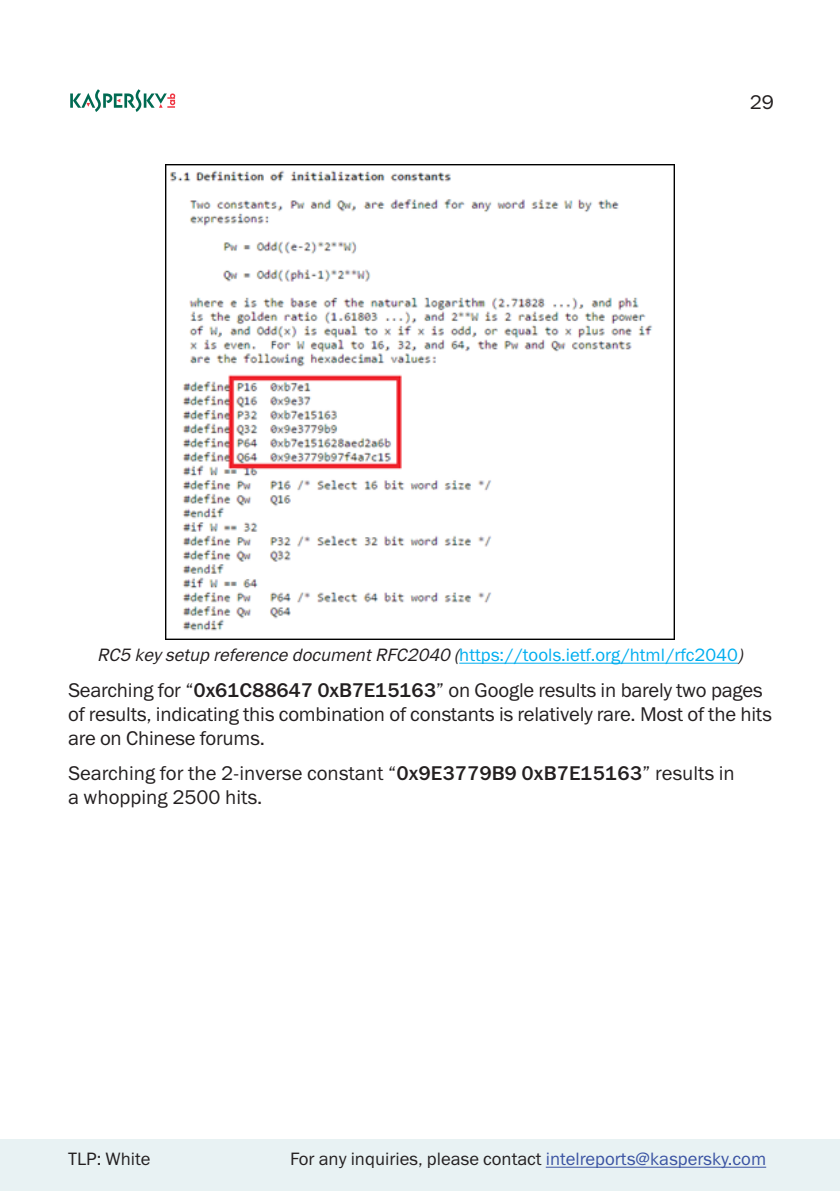
<style>
.page{position:relative;width:840px;height:1191px;background:#fff}
.page>*{position:absolute;margin:0;border:0;box-sizing:border-box;transform-origin:0 0}
.t1{font:20px/24px "Lab Gothic";letter-spacing:-.01em;color:#231f20}
.Img{font:italic 18px "Lab Gothic";color:#231f20}
.t2{font:18px "Lab Gothic";color:#231f20}
.s1{font-style:normal;color:#00aeef}
.s2{font-weight:500}
.s3{color:#3a53a3}
</style>
<div class="page">
<svg style="left:70px;top:89px;width:105px;height:23px"></svg>
<div style="left:0;top:1140px;width:839px;height:51px;background:#e8f2f3"></div>
<hr style="left:545px;top:1166px;width:220px;height:1px;background:#3a53a3">
<hr style="left:459px;top:663px;width:278px;height:1px;background:#00aeef">
<img style="left:165px;top:164px;width:509px;height:476px">
<p class="t1" style="left:749px;top:91px;width:25px">29</p>
<p class="Img" style="left:97px;top:644px;width:651px">RC5 keysetup reference documentRFC2040 (<span class="s1">https://tools.ietf.org/html/rfc2040</span>)</p>
<p class="t1" style="left:68px;top:678px;width:705px">Searching for “<span class="s2">0x61C88647 0xB7E15163</span>” on Google results in barely two pages of results, indicating this combination of constants is relatively rare. Most of the hits are on Chinese forums.</p>
<p class="t1" style="left:68px;top:761px;width:668px">Searching for the 2-inverse constant “<span class="s2">0x9E3779B9 0xB7E15163</span>” results in a whopping 2500 hits.</p>
<p class="t2" style="left:68px;top:1148px;width:84px">TLP: White</p>
<p class="t2" style="left:290px;top:1148px;width:477px">For any inquiries, please contact <span class="s3">intelreports@kaspersky.com</span></p>
</div>
